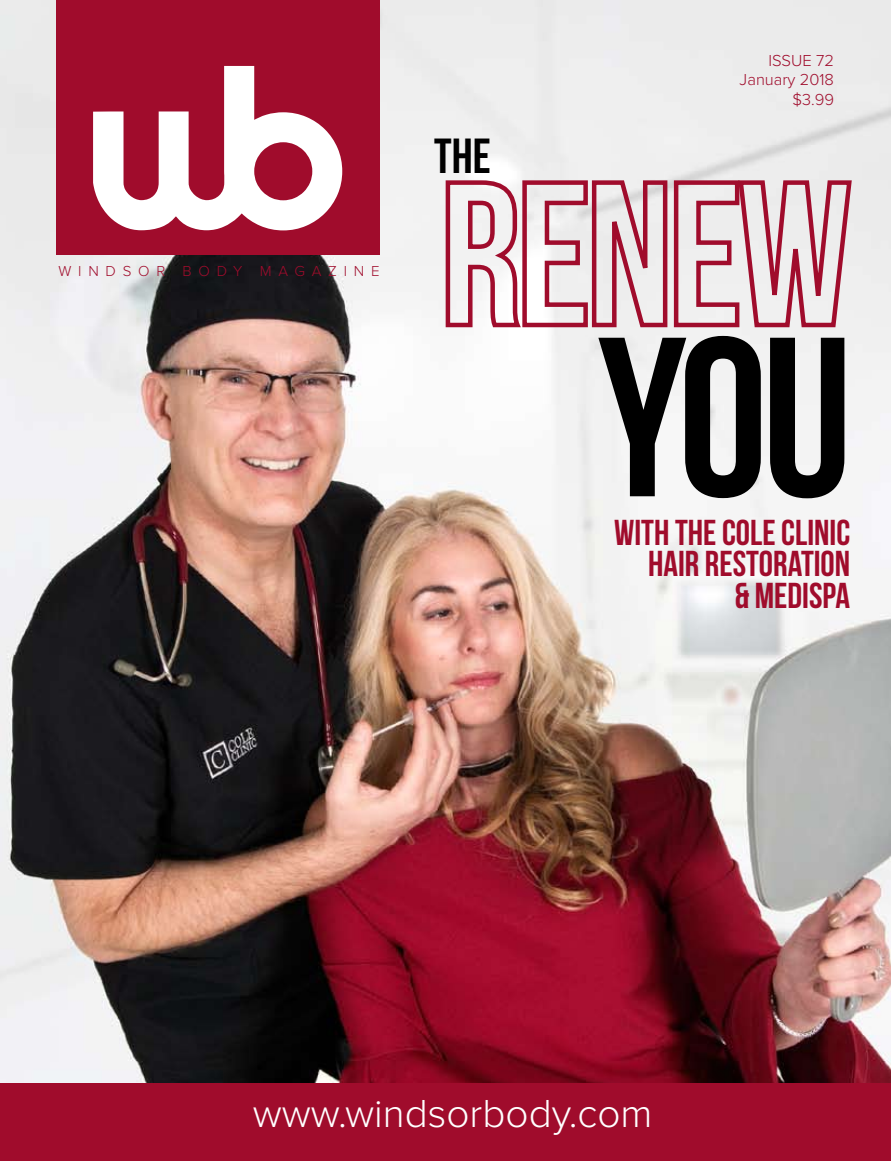
<style>
.page{position:relative;width:891px;height:1161px;background:#fff}
.page>*{position:absolute;margin:0;border:0;box-sizing:border-box;transform-origin:0 0}
.t1{font:226.5px "Bebas Neue";color:#000}
.t2{font:49.2px "Bebas Neue";color:#000}
.t3{font:300 40.5px "Lincoln Proxima Nova";color:#fff}
.t4{font:36px/31.5px "Bebas Neue";color:#a00c2c;text-align:right}
.t5{font:300 16.5px/19.8px "Lincoln Proxima Nova";color:#a00c2c;text-align:right}
.t6{font:300 15px "Lincoln Proxima Nova";letter-spacing:.45em;color:#a00c2c}
</style>
<div class="page">
<img style="left:0;top:0;width:891px;height:1083px">
<svg style="left:443px;top:178px;width:411px;height:163px"></svg>
<div style="left:56px;top:0;width:324px;height:255px;background:#a00c2c"></div>
<svg style="left:93px;top:65px;width:250px;height:166px"></svg>
<div style="left:0;top:1083px;width:891px;height:78px;background:#a00c2c"></div>
<p class="t6" style="left:58px;top:262px;width:322px">WINDSOR BODY MAGAZINE</p>
<h2 class="t2" style="left:434px;top:129px;width:58px">THE</h2>
<p class="t5" style="left:740px;top:50px;width:96px">ISSUE 72<br>January 2018 $3.99</p>
<h1 class="t1" style="left:598px;top:294px;width:256px">YOU</h1>
<p class="t4" style="left:614px;top:516px;width:238px">WITH THE COLE CLINIC<br>HAIR RESTORATION<br>&amp; MEDISPA</p>
<p class="t3" style="left:253px;top:1090px;width:401px">www.windsorbody.com</p>
</div>
